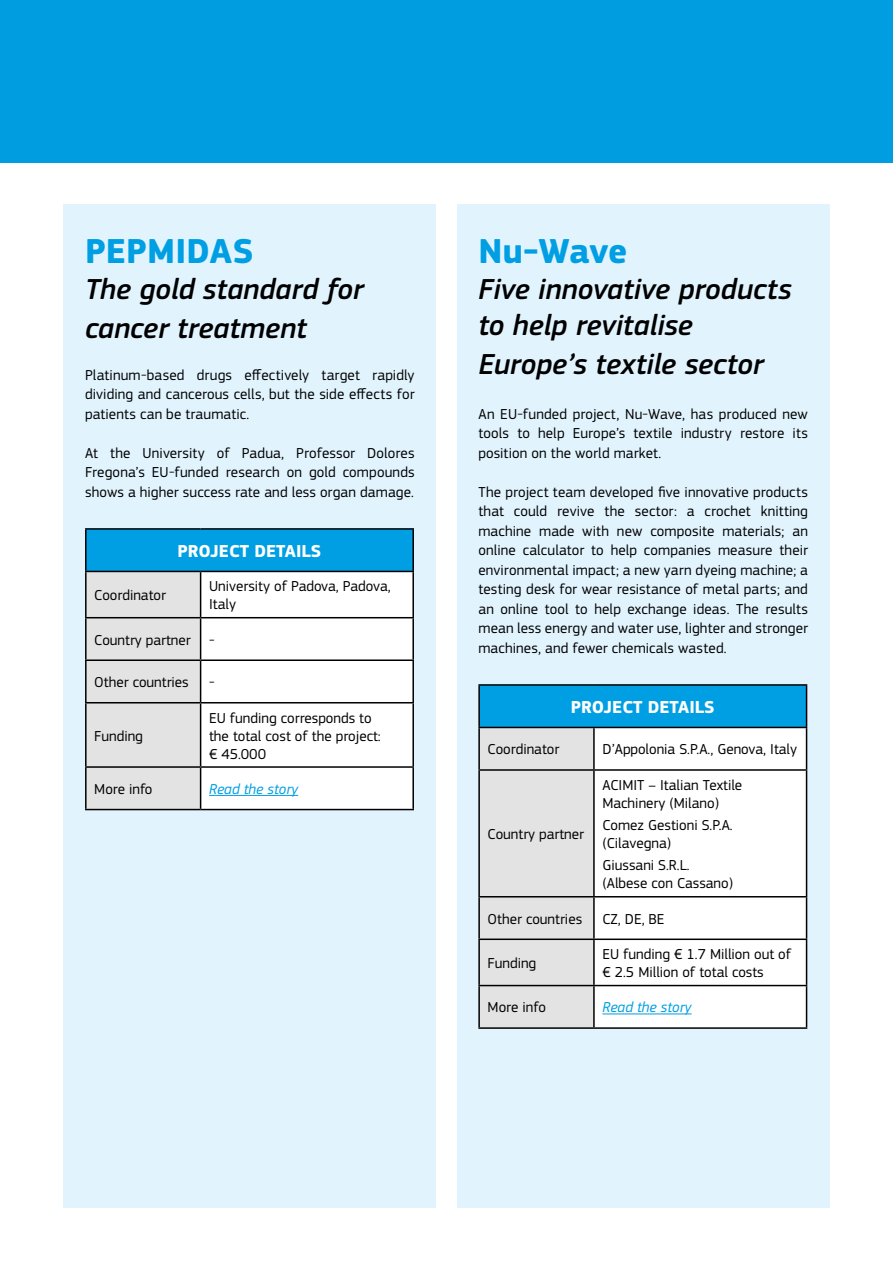
<style>
.page{position:relative;width:893px;height:1263px;background:#fff}
.page>*{position:absolute;margin:0;border:0;box-sizing:border-box;transform-origin:0 0}
.t1{font:700 36px "EC Square Sans Pro";letter-spacing:.01em;color:#009ee3}
.t2{font:italic 500 30px/39px "EC Square Sans Pro";color:#000}
.t3{font:700 18px "EC Square Sans Pro";color:#fff}
.t4{font:15px/19.5px "EC Square Sans Pro";color:#000}
.t5{font:italic 15px "EC Square Sans Pro";color:#009ee3}
</style>
<div class="page">
<div style="left:0;top:0;width:893px;height:163px;background:#009de1"></div>
<div style="left:64px;top:204px;width:372px;height:1004px;background:#e1f3fd"></div>
<div style="left:86px;top:529px;width:327px;height:42px;background:#009ee3"></div>
<div style="left:87px;top:572px;width:113px;height:237px;background:#e3e3e3"></div>
<div style="left:201px;top:572px;width:211px;height:237px;background:#fff"></div>
<hr style="left:85px;top:528px;width:116px;height:2px;background:#000">
<hr style="left:85px;top:530px;width:2px;height:41px;background:#000">
<hr style="left:201px;top:528px;width:213px;height:2px;background:#000">
<hr style="left:412px;top:530px;width:2px;height:41px;background:#000">
<hr style="left:85px;top:571px;width:116px;height:1px;background:#000">
<hr style="left:85px;top:572px;width:2px;height:45px;background:#000">
<hr style="left:201px;top:571px;width:213px;height:1px;background:#000">
<hr style="left:200px;top:572px;width:1px;height:45px;background:#000">
<hr style="left:412px;top:572px;width:2px;height:45px;background:#000">
<hr style="left:85px;top:617px;width:116px;height:1px;background:#000">
<hr style="left:85px;top:618px;width:2px;height:41px;background:#000">
<hr style="left:201px;top:617px;width:213px;height:1px;background:#000">
<hr style="left:200px;top:618px;width:1px;height:41px;background:#000">
<hr style="left:412px;top:618px;width:2px;height:41px;background:#000">
<hr style="left:85px;top:659px;width:116px;height:2px;background:#000">
<hr style="left:85px;top:661px;width:2px;height:41px;background:#000">
<hr style="left:201px;top:659px;width:213px;height:2px;background:#000">
<hr style="left:200px;top:661px;width:1px;height:41px;background:#000">
<hr style="left:412px;top:661px;width:2px;height:41px;background:#000">
<hr style="left:85px;top:702px;width:116px;height:1px;background:#000">
<hr style="left:85px;top:703px;width:2px;height:63px;background:#000">
<hr style="left:201px;top:702px;width:213px;height:1px;background:#000">
<hr style="left:200px;top:703px;width:1px;height:63px;background:#000">
<hr style="left:412px;top:703px;width:2px;height:63px;background:#000">
<hr style="left:85px;top:766px;width:116px;height:2px;background:#000">
<hr style="left:85px;top:768px;width:2px;height:41px;background:#000">
<hr style="left:201px;top:766px;width:213px;height:2px;background:#000">
<hr style="left:200px;top:768px;width:1px;height:41px;background:#000">
<hr style="left:412px;top:768px;width:2px;height:41px;background:#000">
<hr style="left:85px;top:809px;width:116px;height:1px;background:#000">
<hr style="left:201px;top:809px;width:213px;height:1px;background:#000">
<hr style="left:209px;top:795px;width:89px;height:1px;background:#009ee3">
<div style="left:457px;top:204px;width:372px;height:1004px;background:#e1f3fd"></div>
<div style="left:479px;top:685px;width:327px;height:42px;background:#009ee3"></div>
<div style="left:480px;top:728px;width:113px;height:299px;background:#e3e3e3"></div>
<div style="left:595px;top:728px;width:211px;height:299px;background:#fff"></div>
<hr style="left:478px;top:684px;width:116px;height:2px;background:#000">
<hr style="left:478px;top:686px;width:2px;height:41px;background:#000">
<hr style="left:594px;top:684px;width:213px;height:2px;background:#000">
<hr style="left:806px;top:686px;width:1px;height:41px;background:#000">
<hr style="left:478px;top:727px;width:116px;height:1px;background:#000">
<hr style="left:478px;top:728px;width:2px;height:41px;background:#000">
<hr style="left:594px;top:727px;width:213px;height:1px;background:#000">
<hr style="left:593px;top:728px;width:2px;height:41px;background:#000">
<hr style="left:806px;top:728px;width:1px;height:41px;background:#000">
<hr style="left:478px;top:769px;width:116px;height:2px;background:#000">
<hr style="left:478px;top:771px;width:2px;height:125px;background:#000">
<hr style="left:594px;top:769px;width:213px;height:2px;background:#000">
<hr style="left:593px;top:771px;width:2px;height:125px;background:#000">
<hr style="left:806px;top:771px;width:1px;height:125px;background:#000">
<hr style="left:478px;top:896px;width:116px;height:1px;background:#000">
<hr style="left:478px;top:897px;width:2px;height:41px;background:#000">
<hr style="left:594px;top:896px;width:213px;height:1px;background:#000">
<hr style="left:593px;top:897px;width:2px;height:41px;background:#000">
<hr style="left:806px;top:897px;width:1px;height:41px;background:#000">
<hr style="left:478px;top:938px;width:116px;height:2px;background:#000">
<hr style="left:478px;top:940px;width:2px;height:45px;background:#000">
<hr style="left:594px;top:938px;width:213px;height:2px;background:#000">
<hr style="left:593px;top:940px;width:2px;height:45px;background:#000">
<hr style="left:806px;top:940px;width:1px;height:45px;background:#000">
<hr style="left:478px;top:985px;width:116px;height:1px;background:#000">
<hr style="left:478px;top:986px;width:2px;height:41px;background:#000">
<hr style="left:594px;top:985px;width:213px;height:1px;background:#000">
<hr style="left:593px;top:986px;width:2px;height:41px;background:#000">
<hr style="left:806px;top:986px;width:1px;height:41px;background:#000">
<hr style="left:478px;top:1027px;width:116px;height:2px;background:#000">
<hr style="left:594px;top:1027px;width:213px;height:2px;background:#000">
<hr style="left:602px;top:1013px;width:89px;height:1px;background:#009ee3">
<h1 class="t1" style="left:85px;top:229px;width:170px">PEPMIDAS</h1>
<h2 class="t2" style="left:85px;top:270px;width:280px">The gold standard for cancer treatment</h2>
<p class="t4" style="left:85px;top:365px;width:331px;text-align:justify">Platinum-based drugs effectively target rapidly dividing and cancerous cells, but the side effects for patients can be traumatic.</p>
<p class="t4" style="left:85px;top:443px;width:331px;text-align:justify">At the University of Padua, Professor Dolores Fregona’s EU-funded research on gold compounds shows a higher success rate and less organ damage.</p>
<p class="t3" style="left:178px;top:540px;width:145px">PROJECT DETAILS</p>
<p class="t4" style="left:94px;top:586px;width:73px">Coordinator</p>
<p class="t4" style="left:209px;top:577px;width:183px;line-height:18px">University of Padova, Padova,<br>Italy</p>
<p class="t4" style="left:94px;top:630px;width:122px">Country partner -</p>
<p class="t4" style="left:94px;top:672px;width:96px">Other countries</p>
<p class="t4" style="left:209px;top:672px;width:7px">-</p>
<p class="t4" style="left:94px;top:726px;width:50px">Funding</p>
<p class="t4" style="left:209px;top:709px;width:173px;line-height:18px">EU funding corresponds to the total cost of the project: € 45.000</p>
<p class="t4" style="left:94px;top:779px;width:60px">More info</p>
<p class="t5" style="left:209px;top:780px;width:91px">Read the story</p>
<h1 class="t1" style="left:478px;top:229px;width:150px">Nu-Wave</h1>
<h2 class="t2" style="left:478px;top:271px;width:315px;line-height:36px">Five innovative products to help revitalise</h2>
<h2 class="t2" style="left:478px;top:345px;width:287px">Europe’s textile sector</h2>
<p class="t4" style="left:478px;top:404px;width:331px;text-align:justify">An EU-funded project, Nu-Wave, has produced new tools to help Europe’s textile industry restore its position on the world market.</p>
<p class="t4" style="left:478px;top:482px;width:331px;text-align:justify">The project team developed five innovative products that could revive the sector: a crochet knitting machine made with new composite materials; an online calculator to help companies measure their environmental impact; a new yarn dyeing machine; a testing desk for wear resistance of metal parts; and an online tool to help exchange ideas. The results mean less energy and water use, lighter and stronger machines, and fewer chemicals wasted.</p>
<p class="t3" style="left:571px;top:696px;width:145px">PROJECT DETAILS</p>
<p class="t4" style="left:488px;top:740px;width:73px">Coordinator</p>
<p class="t4" style="left:602px;top:740px;width:196px">D’Appolonia S.P.A., Genova, Italy</p>
<p class="t4" style="left:488px;top:824px;width:98px">Country partner</p>
<p class="t4" style="left:602px;top:776px;width:141px;line-height:18px">ACIMIT – Italian Textile<br>Machinery (Milano)</p>
<p class="t4" style="left:602px;top:816px;width:132px;line-height:18px">Comez Gestioni S.P.A. (Cilavegna)</p>
<p class="t4" style="left:602px;top:856px;width:132px;line-height:18px">Giussani S.R.L. (Albese con Cassano)</p>
<p class="t4" style="left:488px;top:909px;width:96px">Other countries</p>
<p class="t4" style="left:602px;top:909px;width:64px">CZ, DE, BE</p>
<p class="t4" style="left:488px;top:953px;width:50px">Funding</p>
<p class="t4" style="left:602px;top:945px;width:190px;line-height:18px">EU funding € 1.7 Million out of € 2.5 Million of total costs</p>
<p class="t4" style="left:488px;top:998px;width:60px">More info</p>
<p class="t5" style="left:602px;top:999px;width:91px">Read the story</p>
</div>
